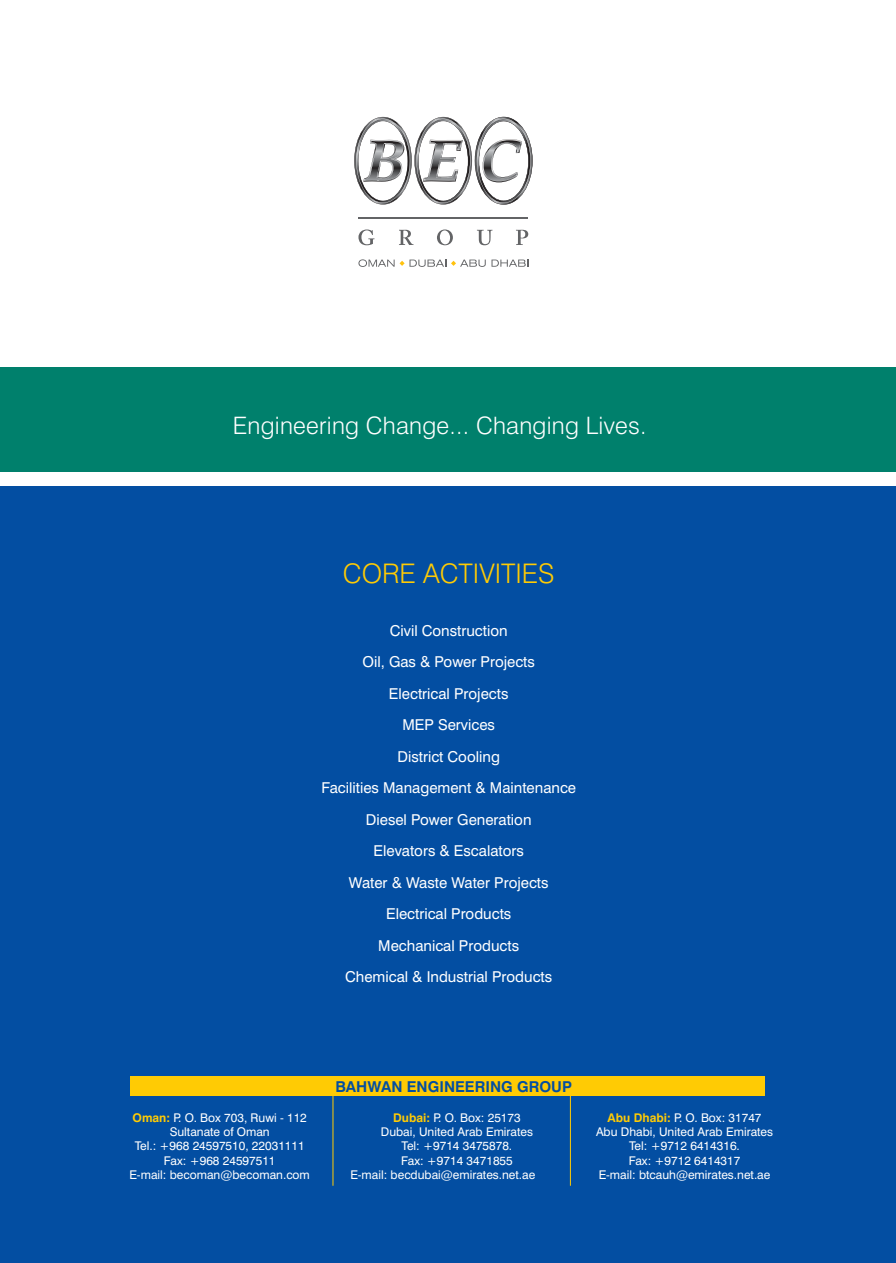
<style>
.page{position:relative;width:896px;height:1263px;background:#fff}
.page>*{position:absolute;margin:0;border:0;box-sizing:border-box;transform-origin:0 0}
.t1{font:300 27px "Swiss 721 BT";color:#ffcb04}
.t2{font:300 24px "Swiss 721 BT";letter-spacing:.01em;color:#fff}
.t3{font:15px/31.5px "Swiss 721 BT";color:#fff;text-align:center}
.t4{font:700 15px "Swiss 721 BT";color:#034ea2}
.t5{font:12px/14.4px "Swiss 721 BT";color:#fff;text-align:center}
.s1{font-weight:700;color:#ffcb04}
</style>
<div class="page">
<div style="left:0;top:368px;width:896px;height:104px;background:#00806c"></div>
<div style="left:0;top:486px;width:896px;height:777px;background:#034ea2"></div>
<div style="left:130px;top:1076px;width:634px;height:19px;background:#ffcb04"></div>
<hr style="left:332px;top:1096px;width:1px;height:90px;background:#ffcb04">
<hr style="left:570px;top:1096px;width:1px;height:90px;background:#ffcb04">
<svg style="left:354px;top:117px;width:178px;height:88px"></svg>
<hr style="left:358px;top:217px;width:170px;height:1px;background:#636466">
<svg style="left:358px;top:229px;width:16px;height:16px"></svg>
<svg style="left:399px;top:230px;width:14px;height:15px"></svg>
<svg style="left:437px;top:229px;width:16px;height:16px"></svg>
<svg style="left:477px;top:230px;width:15px;height:15px"></svg>
<svg style="left:516px;top:230px;width:12px;height:15px"></svg>
<svg style="left:358px;top:259px;width:127px;height:8px"></svg>
<svg style="left:491px;top:260px;width:37px;height:7px"></svg>
<h2 class="t2" style="left:233px;top:417px;width:415px">Engineering Change... Changing Lives.</h2>
<h1 class="t1" style="left:343px;top:564px;width:213px">CORE ACTIVITIES</h1>
<p class="t3" style="left:321px;top:615px;width:256px">Civil Construction<br>Oil, Gas &amp; Power Projects<br>Electrical Projects<br>MEP Services<br>District Cooling<br>Facilities Management &amp; Maintenance<br>Diesel Power Generation<br>Elevators &amp; Escalators<br>Water &amp; Waste Water Projects<br>Electrical Products<br>Mechanical Products<br>Chemical &amp; Industrial Products</p>
<p class="t4" style="left:335px;top:1081px;width:238px">BAHWAN ENGINEERING GROUP</p>
<p class="t5" style="left:129px;top:1111px;width:182px"><span class="s1">Oman:</span> P. O. Box 703, Ruwi - 112<br>Sultanate of Oman<br>Tel.: +968 24597510, 22031111<br>Fax: +968 24597511<br>E-mail: becoman@becoman.com</p>
<p class="t5" style="left:393px;top:1111px;width:129px"><span class="s1">Dubai:</span> P. O. Box: 25173</p>
<p class="t5" style="left:381px;top:1125px;width:154px">Dubai, United Arab Emirates</p>
<p class="t5" style="left:401px;top:1140px;width:112px">Tel: +9714 3475878.</p>
<p class="t5" style="left:401px;top:1154px;width:113px">Fax: +9714 3471855</p>
<p class="t5" style="left:350px;top:1168px;width:186px">E-mail: becdubai@emirates.net.ae</p>
<p class="t5" style="left:596px;top:1111px;width:179px"><span class="s1">Abu Dhabi:</span> P. O. Box: 31747<br>Abu Dhabi, United Arab Emirates<br>Tel: +9712 6414316.<br>Fax: +9712 6414317<br>E-mail: btcauh@emirates.net.ae</p>
</div>
